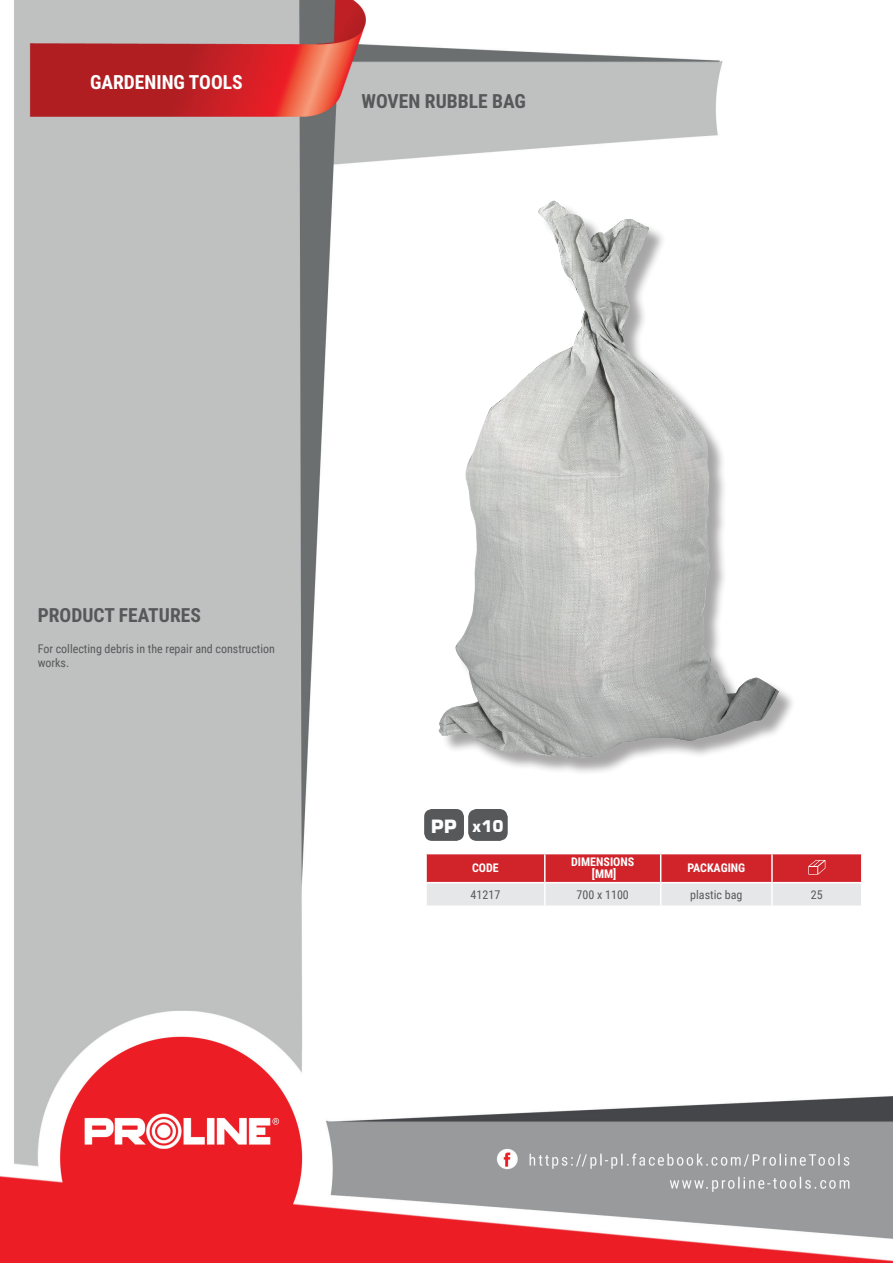
<style>
.page{position:relative;width:893px;height:1263px;background:#fff}
.page>*{position:absolute;margin:0;border:0;box-sizing:border-box;transform-origin:0 0}
.t1{font:700 19.5px "Roboto Condensed";color:#57585a}
.t2{font:700 19.5px "Roboto Condensed";color:#fff}
.t3{font:700 16.05px "Square 721 BT";color:#fff}
.t4{font:12px/14.4px "Roboto Condensed";color:#57585a}
.t5{font:700 12px/12px "Roboto Condensed";color:#fff;text-align:center}
.s1{font-size:18.3px}
</style>
<div class="page">
<img style="left:0;top:0;width:893px;height:1263px">
<div style="left:442px;top:204px;width:354px;height:571px;background:#231f20;opacity:.4"></div>
<img style="left:438px;top:200px;width:341px;height:557px">
<hr style="left:425px;top:854px;width:2px;height:28px;background:#fff">
<hr style="left:425px;top:883px;width:2px;height:22px;background:#fff">
<hr style="left:772px;top:853px;width:91px;height:1px;background:#fff">
<hr style="left:425px;top:853px;width:120px;height:1px;background:#fff">
<hr style="left:425px;top:882px;width:120px;height:1px;background:#fff">
<hr style="left:772px;top:882px;width:91px;height:1px;background:#fff">
<hr style="left:425px;top:905px;width:120px;height:2px;background:#fff">
<hr style="left:545px;top:905px;width:116px;height:2px;background:#fff">
<hr style="left:661px;top:905px;width:111px;height:2px;background:#fff">
<hr style="left:772px;top:905px;width:91px;height:2px;background:#fff">
<svg style="left:426px;top:853px;width:436px;height:53px"></svg>
<div style="left:424px;top:809px;width:40px;height:32px;background:#57585a;border-radius:8px"></div>
<div style="left:469px;top:810px;width:38px;height:30px;background:#57585a;border-radius:8px"></div>
<div style="left:468px;top:809px;width:40px;height:32px;border:1px solid #57585a;border-radius:8px"></div>
<h1 class="t2" style="left:90px;top:69px;width:154px">GARDENING TOOLS</h1>
<h1 class="t1" style="left:361px;top:88px;width:166px">WOVEN RUBBLE BAG</h1>
<h1 class="t1" style="left:38px;top:601px;width:165px">PRODUCT FEATURES</h1>
<p class="t4" style="left:38px;top:641px;width:239px">For collecting debris in the repair and construction works.</p>
<h2 class="t3" style="left:431px;top:816px;width:74px"><span class="s1">PP</span> x10</h2>
<p class="t5" style="left:472px;top:862px;width:28px">CODE</p>
<p class="t5" style="left:571px;top:856px;width:65px">DIMENSIONS [MM]</p>
<p class="t5" style="left:687px;top:862px;width:59px">PACKAGING</p>
<p class="t4" style="left:471px;top:887px;width:31px">41217</p>
<p class="t4" style="left:577px;top:887px;width:54px">700 x 1100</p>
<p class="t4" style="left:690px;top:887px;width:54px">plastic bag</p>
<p class="t4" style="left:811px;top:887px;width:13px">25</p>
</div>
